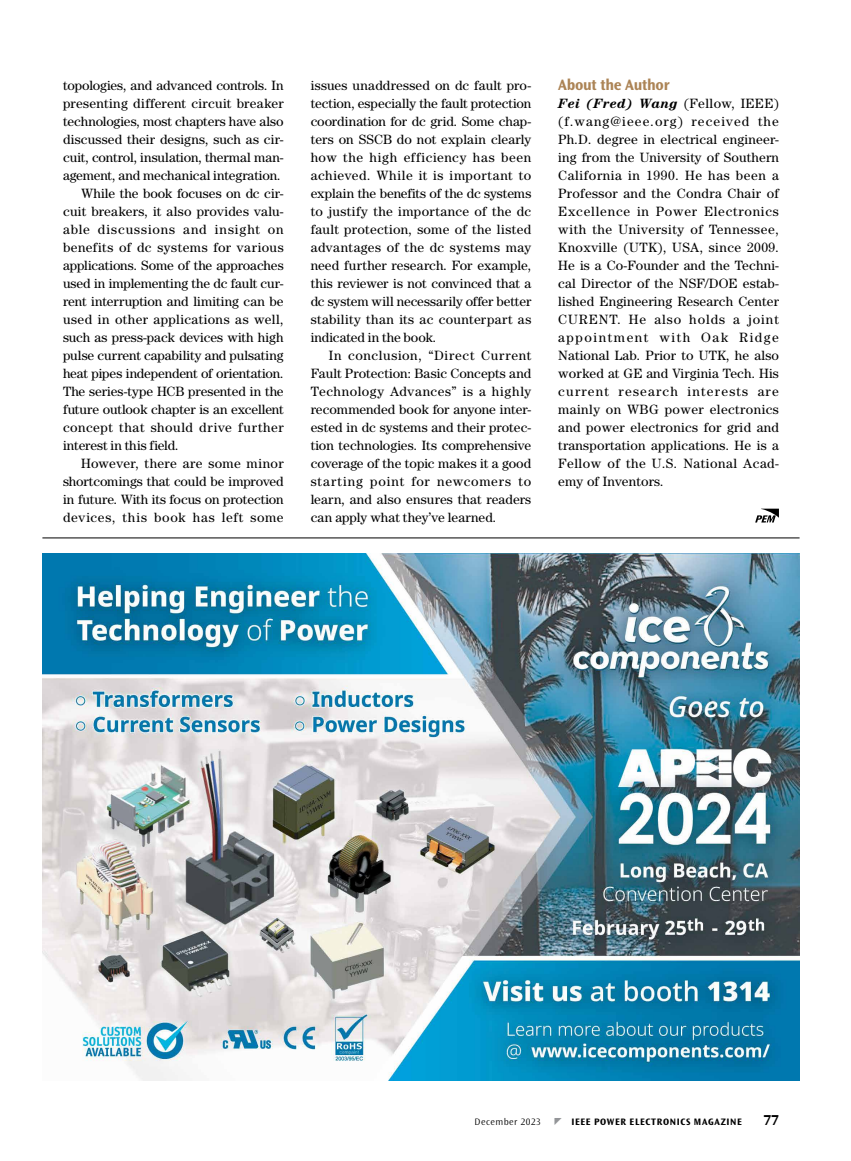
<style>
.page{position:relative;width:851px;height:1161px;background:#fff}
.page>*{position:absolute;margin:0;border:0;box-sizing:border-box;transform-origin:0 0}
.t1{font:700 15.75px "Ocean Sans Std";letter-spacing:-.02em;color:#ac8456}
.t2{font:700 15px "Ocean Sans Std";color:#000}
.t3{font:13.5px/18px "Century Std";letter-spacing:.005em;color:#000;text-align:justify}
.t4{font:13.5px "Century Std";letter-spacing:.03em;color:#000}
.t5{font:13.5px "Century Std";letter-spacing:-.015em;color:#000}
.t6{font:13.5px "Century Std";letter-spacing:.035em;color:#000}
.t7{font:13.5px "Century Std";letter-spacing:.065em;color:#000}
.t8{font:13.5px "Century Std";letter-spacing:.05em;color:#000}
.t9{font:13.5px "Century Std";letter-spacing:.025em;color:#000}
.t10{font:700 9.75px "Ocean Sans Std";letter-spacing:.065em;color:#000}
.t11{font:300 9.75px "Ocean Sans Std";letter-spacing:.05em;color:#000}
.s1{font-weight:700;font-style:italic}
</style>
<div class="page">
<svg style="left:755px;top:509px;width:23px;height:14px"></svg>
<hr style="left:42px;top:538px;width:757px;height:1px;background:#000">
<img style="left:42px;top:553px;width:757px;height:528px">
<p class="t3" style="left:63px;top:76px;width:222px">topologies, and advanced controls. In</p>
<p class="t3" style="left:63px;top:94px;width:222px">presenting different circuit breaker</p>
<p class="t3" style="left:63px;top:112px;width:222px">technologies, most chapters have also</p>
<p class="t3" style="left:63px;top:130px;width:222px">discussed their designs, such as cir-</p>
<p class="t3" style="left:63px;top:148px;width:222px">cuit, control, insulation, thermal man-</p>
<p class="t3" style="left:63px;top:166px;width:219px">agement, and mechanical integration.</p>
<p class="t3" style="left:81px;top:184px;width:204px">While the book focuses on dc cir-</p>
<p class="t3" style="left:63px;top:202px;width:222px">cuit breakers, it also provides valu-</p>
<p class="t7" style="left:63px;top:221px;width:222px">able discussions and insight on</p>
<p class="t4" style="left:63px;top:239px;width:222px">benefits of dc systems for various</p>
<p class="t3" style="left:63px;top:256px;width:222px">applications. Some of the approaches</p>
<p class="t3" style="left:63px;top:274px;width:222px">used in implementing the dc fault cur-</p>
<p class="t3" style="left:63px;top:292px;width:222px">rent interruption and limiting can be</p>
<p class="t4" style="left:63px;top:311px;width:222px">used in other applications as well,</p>
<p class="t3" style="left:63px;top:328px;width:222px">such as press-pack devices with high</p>
<p class="t3" style="left:63px;top:346px;width:222px">pulse current capability and pulsating</p>
<p class="t5" style="left:63px;top:365px;width:222px">heat pipes independent of orientation.</p>
<p class="t3" style="left:63px;top:382px;width:222px">The series-type HCB presented in the</p>
<p class="t3" style="left:63px;top:400px;width:222px">future outlook chapter is an excellent</p>
<p class="t6" style="left:63px;top:419px;width:222px">concept that should drive further</p>
<p class="t3" style="left:63px;top:436px;width:117px">interest in this field.</p>
<p class="t9" style="left:81px;top:455px;width:204px">However, there are some minor</p>
<p class="t3" style="left:63px;top:472px;width:222px">shortcomings that could be improved</p>
<p class="t3" style="left:63px;top:490px;width:222px">in future. With its focus on protection</p>
<p class="t8" style="left:63px;top:509px;width:222px">devices, this book has left some</p>
<p class="t3" style="left:310px;top:76px;width:222px">issues unaddressed on dc fault pro&shy;tection, especially the fault protection coordination for dc grid. Some chap&shy;ters on SSCB do not explain clearly how the high efficiency has been achieved. While it is important to explain the benefits of the dc systems to justify the importance of the dc fault protection, some of the listed advantages of the dc systems may need further research. For example, this reviewer is not convinced that a dc system will necessarily offer better stability than its ac counterpart as indicated in the book.</p>
<p class="t3" style="left:310px;top:346px;width:222px;text-indent:18px">In conclusion, “Direct Current Fault Protection: Basic Concepts and Technology Advances” is a highly recommended book for anyone inter&shy;ested in dc systems and their protec&shy;tion technologies. Its comprehensive coverage of the topic makes it a good starting point for newcomers to learn, and also ensures that readers can apply what they’ve learned.</p>
<p class="t1" style="left:558px;top:76px;width:113px">About the Author</p>
<p class="t3" style="left:558px;top:94px;width:222px"><span class="s1">Fei (Fred) Wang</span> (Fellow, IEEE) (f.wang@ieee.org) received the Ph.D. degree in electrical engineer&shy;ing from the University of Southern California in 1990. He has been a Professor and the Condra Chair of Excellence in Power Electronics with the University of Tennessee, Knoxville (UTK), USA, since 2009.<br>He is a Co-Founder and the Techni&shy;cal Director of the NSF/DOE estab&shy;lished Engineering Research Center CURENT. He also holds a joint appointment with Oak Ridge National Lab. Prior to UTK, he also worked at GE and Virginia Tech. His current research interests are mainly on WBG power electronics and power electronics for grid and transportation applications. He is a Fellow of the U.S. National Acad&shy;emy of Inventors.</p>
<p class="t11" style="left:474px;top:1116px;width:68px">December 2023</p>
<p class="t10" style="left:571px;top:1116px;width:172px">IEEE POWER ELECTRONICS MAGAZINE</p>
<p class="t2" style="left:763px;top:1112px;width:17px">77</p>
</div>
